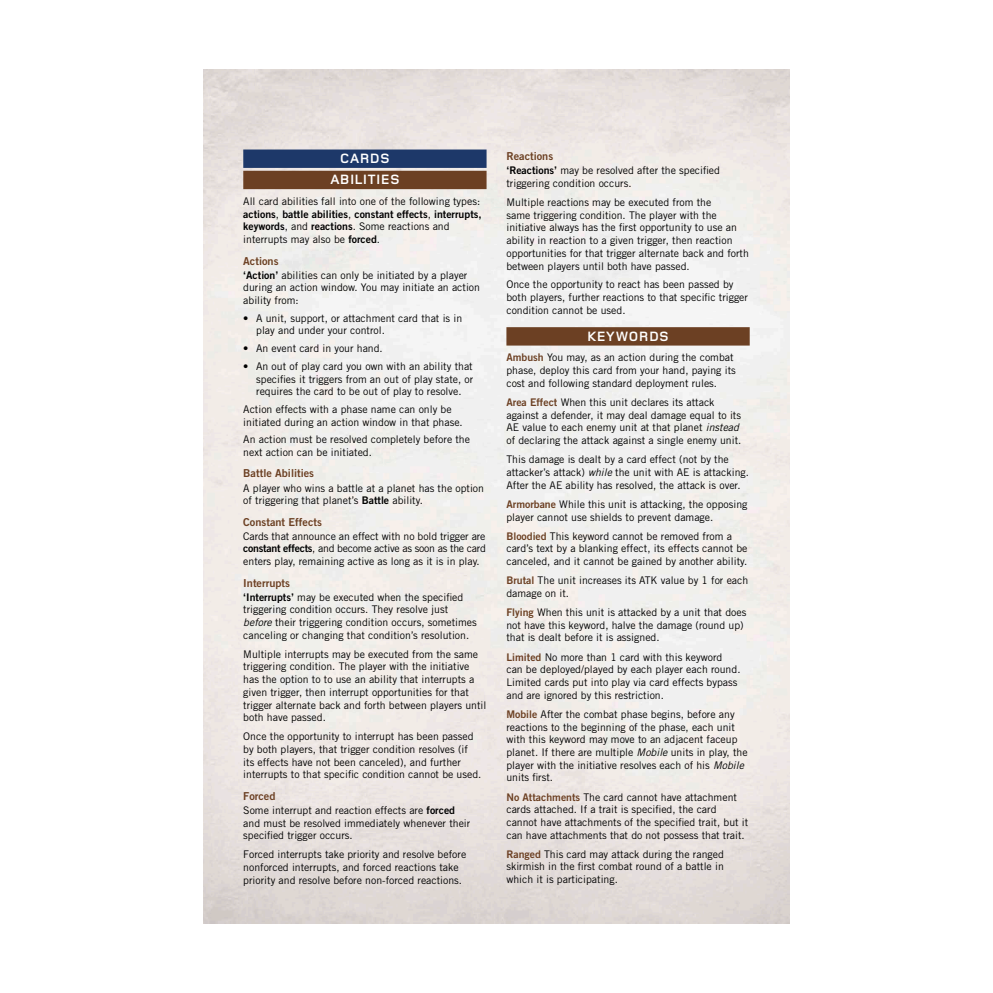
<style>
.page{position:relative;width:993px;height:993px;background:#fff}
.page>*{position:absolute;margin:0;border:0;box-sizing:border-box;transform-origin:0 0}
.t1{font:700 14px/21.2px "Foundry Monoline";letter-spacing:.06em;color:#fff;text-align:center}
.t2{font:10.85px "Trade Gothic Bold Two";color:#6c4023}
.t3{font:10.5px/12.6px "Trade Gothic";color:#000}
.t4{font:10.5px "Trade Gothic Bold Two";color:#000}
.s1{font-family:"Trade Gothic"}
.s2{font-family:"Trade Gothic Bold Two"}
.s3{font-style:italic}
.s4{font-family:"Trade Gothic Bold Two";color:#6c4023}
</style>
<div class="page">
<img style="left:203px;top:69px;width:586px;height:854px">
<div style="left:243px;top:149px;width:243px;height:19px;background:#1d3869"></div>
<div style="left:243px;top:171px;width:243px;height:18px;background:#6c4023"></div>
<div style="left:506px;top:327px;width:243px;height:18px;background:#6c4023"></div>
<h1 class="t1" style="left:330px;top:148px;width:71px">CARDS<br>ABILITIES</h1>
<p class="t3" style="left:243px;top:195px;width:238px">All card abilities fall into one of the following types:</p>
<p class="t4" style="left:243px;top:207px;width:240px">actions<span class="s1">,</span> battle abilities<span class="s1">,</span> constant effects<span class="s1">,</span> interrupts,</p>
<p class="t3" style="left:243px;top:220px;width:208px"><span class="s2">keywords</span>, and <span class="s2">reactions</span>. Some reactions and interrupts may also be <span class="s2">forced</span>.</p>
<p class="t2" style="left:243px;top:254px;width:37px">Actions</p>
<p class="t3" style="left:243px;top:268px;width:238px"><span class="s2">‘Action’</span> abilities can only be initiated by a player during an action window. You may initiate an action ability from:</p>
<p class="t3" style="left:256px;top:311px;width:207px;text-indent:-13px">• A unit, support, or attachment card that is in play and under your control.</p>
<p class="t3" style="left:243px;top:342px;width:141px">• An event card in your hand.</p>
<p class="t3" style="left:256px;top:359px;width:218px;text-align:justify;text-indent:-13px">• An out of play card you own with an ability that specifies it triggers from an out of play state, or requires the card to be out of play to resolve.</p>
<p class="t3" style="left:243px;top:402px;width:221px">Action effects with a phase name can only be initiated during an action window in that phase.</p>
<p class="t3" style="left:243px;top:433px;width:228px">An action must be resolved completely before the next action can be initiated.</p>
<p class="t2" style="left:243px;top:466px;width:72px">Battle Abilities</p>
<p class="t3" style="left:243px;top:481px;width:242px">A player who wins a battle at a planet has the option of triggering that planet’s <span class="s2">Battle</span> ability.</p>
<p class="t2" style="left:243px;top:515px;width:80px">Constant Effects</p>
<p class="t3" style="left:243px;top:529px;width:244px;text-align:justify">Cards that announce an effect with no bold trigger are <span class="s2">constant effects</span>, and become active as soon as the card enters play, remaining active as long as it is in play.</p>
<p class="t2" style="left:243px;top:575px;width:48px">Interrupts</p>
<p class="t3" style="left:243px;top:590px;width:235px"><span class="s2">‘Interrupts’</span> may be executed when the specified triggering condition occurs. They resolve just <span class="s3">before</span> their triggering condition occurs, sometimes canceling or changing that condition’s resolution.</p>
<p class="t3" style="left:243px;top:647px;width:244px">Multiple interrupts may be executed from the same triggering condition. The player with the initiative has the option to to use an ability that interrupts a given trigger, then interrupt opportunities for that trigger alternate back and forth between players until both have passed.</p>
<p class="t3" style="left:243px;top:729px;width:239px">Once the opportunity to interrupt has been passed by both players, that trigger condition resolves (if its effects have not been canceled), and further interrupts to that specific condition cannot be used.</p>
<p class="t2" style="left:243px;top:788px;width:34px">Forced</p>
<p class="t3" style="left:243px;top:803px;width:228px">Some interrupt and reaction effects are <span class="s2">forced </span>and must be resolved immediately whenever their specified trigger occurs.</p>
<p class="t3" style="left:243px;top:847px;width:224px">Forced interrupts take priority and resolve before nonforced interrupts, and forced reactions take priority and resolve before non-forced reactions.</p>
<p class="t2" style="left:506px;top:150px;width:48px">Reactions</p>
<p class="t3" style="left:506px;top:164px;width:215px"><span class="s2">‘Reactions’</span> may be resolved after the specified triggering condition occurs.</p>
<p class="t3" style="left:506px;top:196px;width:244px">Multiple reactions may be executed from the<br>same triggering condition. The player with the initiative always has the first opportunity to use an ability in reaction to a given trigger, then reaction opportunities for that trigger alternate back and forth between players until both have passed.</p>
<p class="t3" style="left:506px;top:278px;width:243px">Once the opportunity to react has been passed by both players, further reactions to that specific trigger condition cannot be used.</p>
<h1 class="t1" style="left:587px;top:325px;width:83px">KEYWORDS</h1>
<p class="t3" style="left:506px;top:351px;width:231px"><span class="s4">Ambush</span> You may, as an action during the combat phase, deploy this card from your hand, paying its cost and following standard deployment rules.</p>
<p class="t3" style="left:506px;top:396px;width:236px"><span class="s4">Area Effect</span> When this unit declares its attack against a defender, it may deal damage equal to its AE value to each enemy unit at that planet <span class="s3">instead </span>of declaring the attack against a single enemy unit.</p>
<p class="t3" style="left:506px;top:453px;width:244px">This damage is dealt by a card effect (not by the attacker’s attack) <span class="s3">while</span> the unit with AE is attacking.<br>After the AE ability has resolved, the attack is over.</p>
<p class="t3" style="left:506px;top:497px;width:242px"><span class="s4">Armorbane</span> While this unit is attacking, the opposing player cannot use shields to prevent damage.</p>
<p class="t3" style="left:506px;top:529px;width:242px"><span class="s4">Bloodied</span> This keyword cannot be removed from a card’s text by a blanking effect, its effects cannot be canceled, and it cannot be gained by another ability.</p>
<p class="t3" style="left:506px;top:574px;width:243px"><span class="s4">Brutal</span> The unit increases its ATK value by 1 for each damage on it.</p>
<p class="t3" style="left:506px;top:605px;width:241px"><span class="s4">Flying</span> When this unit is attacked by a unit that does not have this keyword, halve the damage (round up) that is dealt before it is assigned.</p>
<p class="t3" style="left:506px;top:650px;width:235px"><span class="s4">Limited</span> No more than 1 card with this keyword can be deployed/played by each player each round.<br>Limited cards put into play via card effects bypass and are ignored by this restriction.</p>
<p class="t3" style="left:506px;top:707px;width:242px"><span class="s4">Mobile</span> After the combat phase begins, before any reactions to the beginning of the phase, each unit with this keyword may move to an adjacent faceup planet. If there are multiple <span class="s3">Mobile</span> units in play, the player with the initiative resolves each of his <span class="s3">Mobile </span>units first.</p>
<p class="t3" style="left:506px;top:790px;width:243px"><span class="s4">No Attachments</span> The card cannot have attachment cards attached. If a trait is specified, the card cannot have attachments of the specified trait, but it can have attachments that do not possess that trait.</p>
<p class="t3" style="left:506px;top:847px;width:219px;text-align:justify"><span class="s4">Ranged</span> This card may attack during the ranged skirmish in the first combat round of a battle in which it is participating.</p>
</div>
